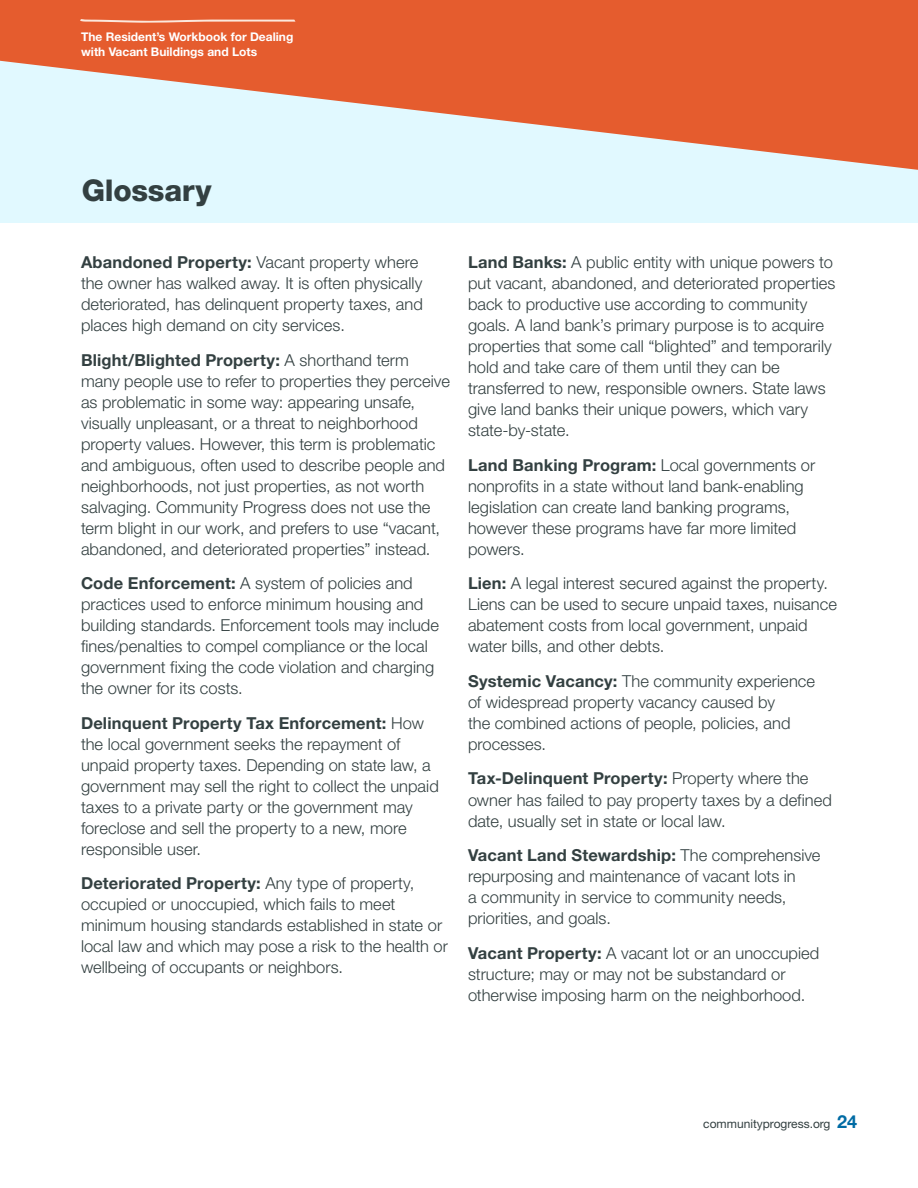
<style>
.page{position:relative;width:918px;height:1188px;background:#fff}
.page>*{position:absolute;margin:0;border:0;box-sizing:border-box;transform-origin:0 0}
.t1{font:800 30px "Helvetica Neue LT Std";letter-spacing:-.005em;color:#334041}
.t2{font:300 16.5px/21px "Helvetica Neue LT Std";color:#334041}
.t3{font:700 12px/15px "Helvetica Neue LT Std";color:#fff}
.t4{font:12px "Helvetica Neue LT Std";color:#334041}
.s1{font-weight:700}
.s2{font-weight:700;font-size:18px;color:#006ba4}
</style>
<div class="page">
<div style="left:0;top:2px;width:918px;height:220px;background:#e1f9ff"></div>
<svg style="left:0;top:0;width:918px;height:170px;fill:#e55c2e"></svg>
<svg style="left:80px;top:19px;width:215px;height:4px"></svg>
<p class="t3" style="left:81px;top:29px;width:214px">The Resident’s Workbook for Dealing with Vacant Buildings and Lots</p>
<h1 class="t1" style="left:82px;top:172px;width:131px">Glossary</h1>
<p class="t2" style="left:81px;top:252px;width:343px"><span class="s1">Abandoned Property:</span> Vacant property where the owner has walked away. It is often physically deteriorated, has delinquent property taxes, and places high demand on city services.</p>
<p class="t2" style="left:81px;top:349px;width:370px"><span class="s1">Blight/Blighted Property:</span> A shorthand term many people use to refer to properties they perceive as problematic in some way: appearing unsafe, visually unpleasant, or a threat to neighborhood property values. However, this term is problematic and ambiguous, often used to describe people and neighborhoods, not just properties, as not worth salvaging. Community Progress does not use the term blight in our work, and prefers to use “vacant, abandoned, and deteriorated properties” instead.</p>
<p class="t2" style="left:81px;top:573px;width:360px"><span class="s1">Code Enforcement:</span> A system of policies and practices used to enforce minimum housing and building standards. Enforcement tools may include fines/penalties to compel compliance or the local government fixing the code violation and charging the owner for its costs.</p>
<p class="t2" style="left:81px;top:712px;width:359px"><span class="s1">Delinquent Property Tax Enforcement:</span> How the local government seeks the repayment of unpaid property taxes. Depending on state law, a government may sell the right to collect the unpaid taxes to a private party or the government may foreclose and sell the property to a new, more responsible user.</p>
<p class="t2" style="left:81px;top:873px;width:368px"><span class="s1">Deteriorated Property:</span> Any type of property, occupied or unoccupied, which fails to meet minimum housing standards established in state or local law and which may pose a risk to the health or wellbeing of occupants or neighbors.</p>
<p class="t2" style="left:468px;top:252px;width:369px"><span class="s1">Land Banks:</span> A public entity with unique powers to put vacant, abandoned, and deteriorated properties back to productive use according to community goals. A land bank’s primary purpose is to acquire properties that some call “blighted” and temporarily hold and take care of them until they can be transferred to new, responsible owners. State laws give land banks their unique powers, which vary state-by-state.</p>
<p class="t2" style="left:468px;top:454px;width:349px"><span class="s1">Land Banking Program:</span> Local governments or nonprofits in a state without land bank-enabling legislation can create land banking programs, however these programs have far more limited powers.</p>
<p class="t2" style="left:468px;top:573px;width:370px"><span class="s1">Lien:</span> A legal interest secured against the property.<br>Liens can be used to secure unpaid taxes, nuisance abatement costs from local government, unpaid water bills, and other debts.</p>
<p class="t2" style="left:468px;top:670px;width:349px"><span class="s1">Systemic Vacancy:</span> The community experience of widespread property vacancy caused by<br>the combined actions of people, policies, and processes.</p>
<p class="t2" style="left:468px;top:768px;width:365px"><span class="s1">Tax-Delinquent Property:</span> Property where the owner has failed to pay property taxes by a defined date, usually set in state or local law.</p>
<p class="t2" style="left:468px;top:844px;width:354px"><span class="s1">Vacant Land Stewardship:</span> The comprehensive repurposing and maintenance of vacant lots in<br>a community in service to community needs, priorities, and goals.</p>
<p class="t2" style="left:468px;top:942px;width:353px"><span class="s1">Vacant Property:</span> A vacant lot or an unoccupied structure; may or may not be substandard or otherwise imposing harm on the neighborhood.</p>
<p class="t4" style="left:703px;top:1116px;width:155px">communityprogress.org <span class="s2">24</span></p>
</div>
